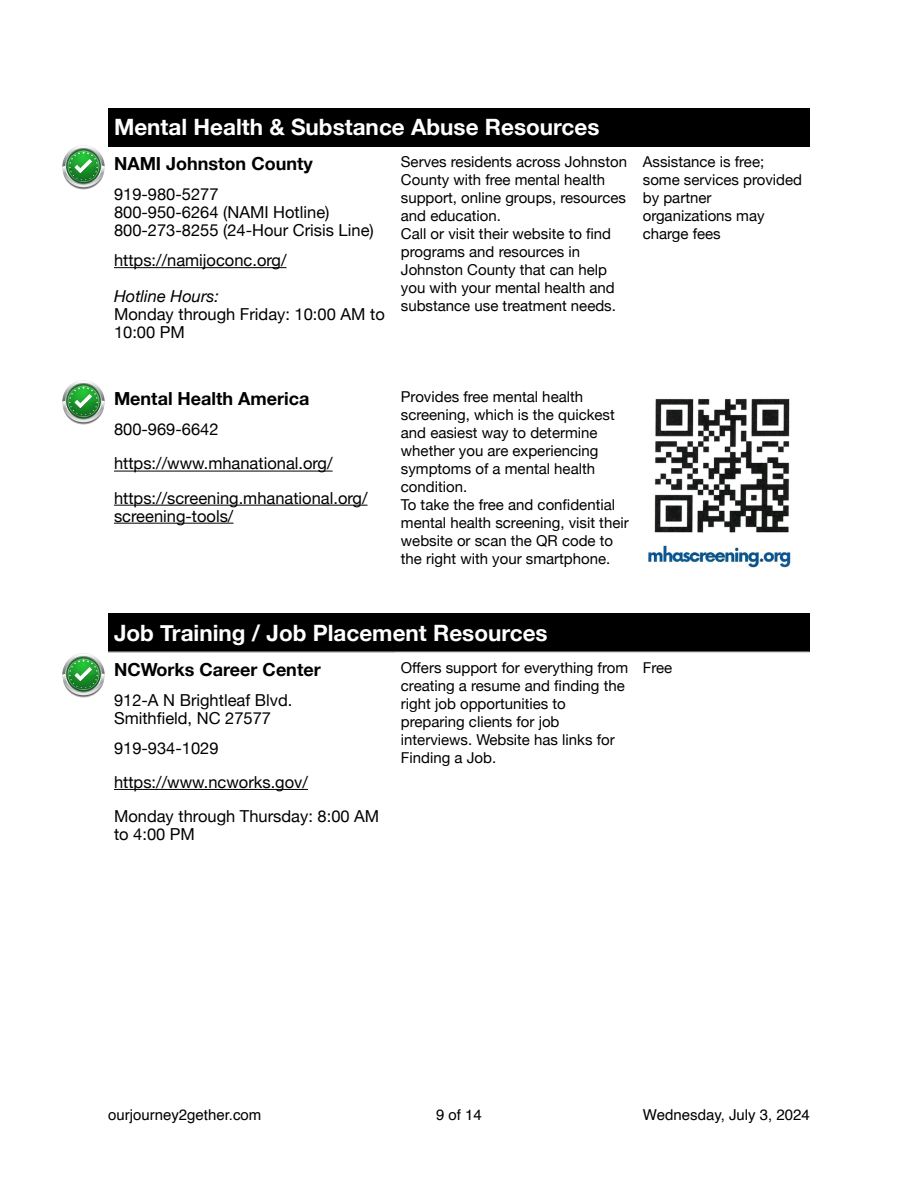
<style>
.page{position:relative;width:918px;height:1188px;background:#fff}
.page>*{position:absolute;margin:0;border:0;box-sizing:border-box;transform-origin:0 0}
.t1{font:700 22.5px "Helvetica Neue";color:#fff}
.t2{font:700 18px "Helvetica Neue";color:#000}
.t3{font:16.5px/18px "Helvetica Neue";color:#000}
.t4{font:italic 16.5px "Helvetica Neue";color:#000}
.t5{font:15px/18px "Helvetica Neue";color:#000}
.t6{font:15px "Helvetica";color:#000}
</style>
<div class="page">
<hr style="left:114px;top:267px;width:173px;height:1px;background:#000">
<hr style="left:114px;top:471px;width:219px;height:1px;background:#000">
<hr style="left:114px;top:505px;width:254px;height:1px;background:#000">
<hr style="left:114px;top:523px;width:119px;height:1px;background:#000">
<div style="left:395px;top:108px;width:414px;height:38px;background:#000"></div>
<div style="left:108px;top:108px;width:287px;height:38px;background:#000"></div>
<img style="left:648px;top:398px;width:143px;height:170px">
<div style="left:108px;top:613px;width:701px;height:39px;background:#000"></div>
<hr style="left:114px;top:789px;width:194px;height:1px;background:#000">
<hr style="left:108px;top:652px;width:701px;height:1px;background:#a6a6a6">
<img style="left:63px;top:145px;width:42px;height:45px">
<img style="left:63px;top:380px;width:42px;height:45px">
<img style="left:63px;top:653px;width:42px;height:45px">
<h1 class="t1" style="left:114px;top:114px;width:487px">Mental Health &amp; Substance Abuse Resources</h1>
<p class="t2" style="left:114px;top:153px;width:200px">NAMI Johnston County</p>
<p class="t5" style="left:401px;top:152px;width:228px">Serves residents across Johnston<br>County with free mental health support, online groups, resources and education.<br>Call or visit their website to fi nd programs and resources in<br>Johnston County that can help you with your mental health and substance use treatment needs.</p>
<p class="t5" style="left:643px;top:152px;width:161px">Assistance is free; some services provided by partner organizations may charge fees</p>
<p class="t3" style="left:114px;top:185px;width:261px">919-980-5277<br>800-950-6264 (NAMI Hotline)<br>800-273-8255 (24-Hour Crisis Line)</p>
<p class="t3" style="left:114px;top:251px;width:174px">https://namijoconc.org/</p>
<p class="t4" style="left:114px;top:286px;width:107px">Hotline Hours:</p>
<p class="t3" style="left:114px;top:305px;width:272px">Monday through Friday: 10:00 AM to<br>10:00 PM</p>
<p class="t2" style="left:114px;top:388px;width:197px">Mental Health America</p>
<p class="t5" style="left:401px;top:387px;width:229px">Provides free mental health screening, which is the quickest and easiest way to determine whether you are experiencing symptoms of a mental health condition.<br>To take the free and confidential mental health screening, visit their website or scan the QR code to the right with your smartphone.</p>
<p class="t3" style="left:114px;top:412px;width:255px;line-height:34px">800-969-6642 https://www.mhanational.org/ https://screening.mhanational.org/</p>
<p class="t3" style="left:114px;top:506px;width:121px">screening-tools/</p>
<h1 class="t1" style="left:114px;top:619px;width:435px">Job Training / Job Placement Resources</h1>
<p class="t2" style="left:114px;top:659px;width:208px">NCWorks Career Center</p>
<p class="t5" style="left:401px;top:658px;width:229px">Offers support for everything from creating a resume and fi nding the right job opportunities to preparing clients for job interviews. Website has links for<br>Finding a Job.</p>
<p class="t5" style="left:643px;top:658px;width:31px">Free</p>
<p class="t3" style="left:114px;top:691px;width:180px">912-A N Brightleaf Blvd.<br>Smithfield, NC 27577</p>
<p class="t3" style="left:114px;top:731px;width:267px;line-height:34px">919-934-1029 https://www.ncworks.gov/<br>Monday through Thursday: 8:00 AM</p>
<p class="t3" style="left:114px;top:825px;width:83px">to 4:00 PM</p>
<p class="t6" style="left:108px;top:1108px;width:155px">ourjourney2gether.com</p>
<p class="t6" style="left:436px;top:1108px;width:47px">9 of 14</p>
<p class="t6" style="left:643px;top:1108px;width:169px">Wednesday, July 3, 2024</p>
</div>
